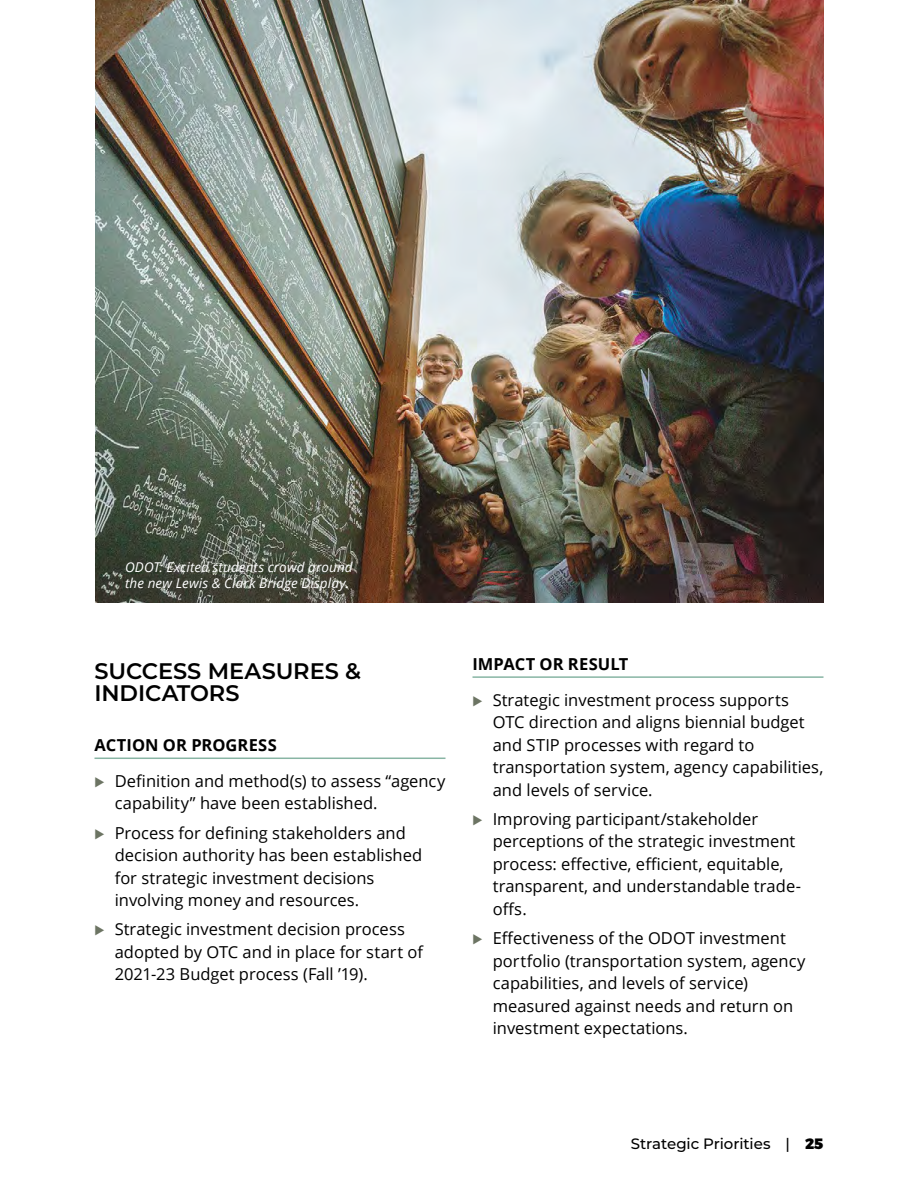
<style>
.page{position:relative;width:918px;height:1188px;background:#fff}
.page>*{position:absolute;margin:0;border:0;box-sizing:border-box;transform-origin:0 0}
.t1{font:600 22.5px/22.5px "Montserrat";letter-spacing:-.005em;color:#000}
.t2{font:16.5px/22.5px "Open Sans";color:#000}
.t3{font:500 15px "Montserrat";letter-spacing:-.005em;color:#000}
.t4{font:italic 13.5px/16.5px "Open Sans";letter-spacing:.01em;color:#fff}
.s1{font-weight:700}
.s2{font-family:"Proxima Nova";font-weight:300;color:#6c7463}
.s3{font-weight:900}
</style>
<div class="page">
<hr style="left:94px;top:758px;width:352px;height:1px;background:#88b5a4">
<hr style="left:472px;top:676px;width:352px;height:2px;background:#88b5a4">
<img style="left:95px;top:0;width:729px;height:603px">
<p class="t4" style="left:125px;top:558px;width:229px">ODOT: Excited students crowd around the new Lewis &amp; Clark Bridge Display.</p>
<h1 class="t1" style="left:94px;top:659px;width:268px">SUCCESS MEASURES &amp;<br>INDICATORS</h1>
<p class="t2" style="left:94px;top:726px;width:352px;line-height:36px"><span class="s1">ACTION OR PROGRESS<br></span><span class="s2">⊲</span> Definition and method(s) to assess “agency</p>
<p class="t2" style="left:94px;top:788px;width:313px;line-height:29.2px;text-align:center">capability” have been established.<br><span class="s2">⊲</span> Process for defining stakeholders and</p>
<p class="t2" style="left:115px;top:843px;width:309px">decision authority has been established for strategic investment decisions involving money and resources.</p>
<p class="t2" style="left:115px;top:918px;width:310px;text-indent:-20px"><span class="s2">⊲</span> Strategic investment decision process adopted by OTC and in place for start of<br>2021-23 Budget process (Fall ’19).</p>
<p class="t2" style="left:472px;top:645px;width:318px;line-height:36px"><span class="s1">IMPACT OR RESULT<br></span><span class="s2">⊲</span> Strategic investment process supports</p>
<p class="t2" style="left:493px;top:710px;width:332px">OTC direction and aligns biennial budget and STIP processes with regard to transportation system, agency capabilities, and levels of service.</p>
<p class="t2" style="left:493px;top:807px;width:310px;text-indent:-20px"><span class="s2">⊲</span> Improving participant/stakeholder perceptions of the strategic investment process: effective, efficient, equitable, transparent, and understandable trade&shy;offs.</p>
<p class="t2" style="left:493px;top:927px;width:314px;text-indent:-20px"><span class="s2">⊲</span> Effectiveness of the ODOT investment portfolio (transportation system, agency capabilities, and levels of service) measured against needs and return on investment expectations.</p>
<p class="t3" style="left:631px;top:1133px;width:194px">Strategic Priorities | <span class="s3">25</span></p>
</div>
